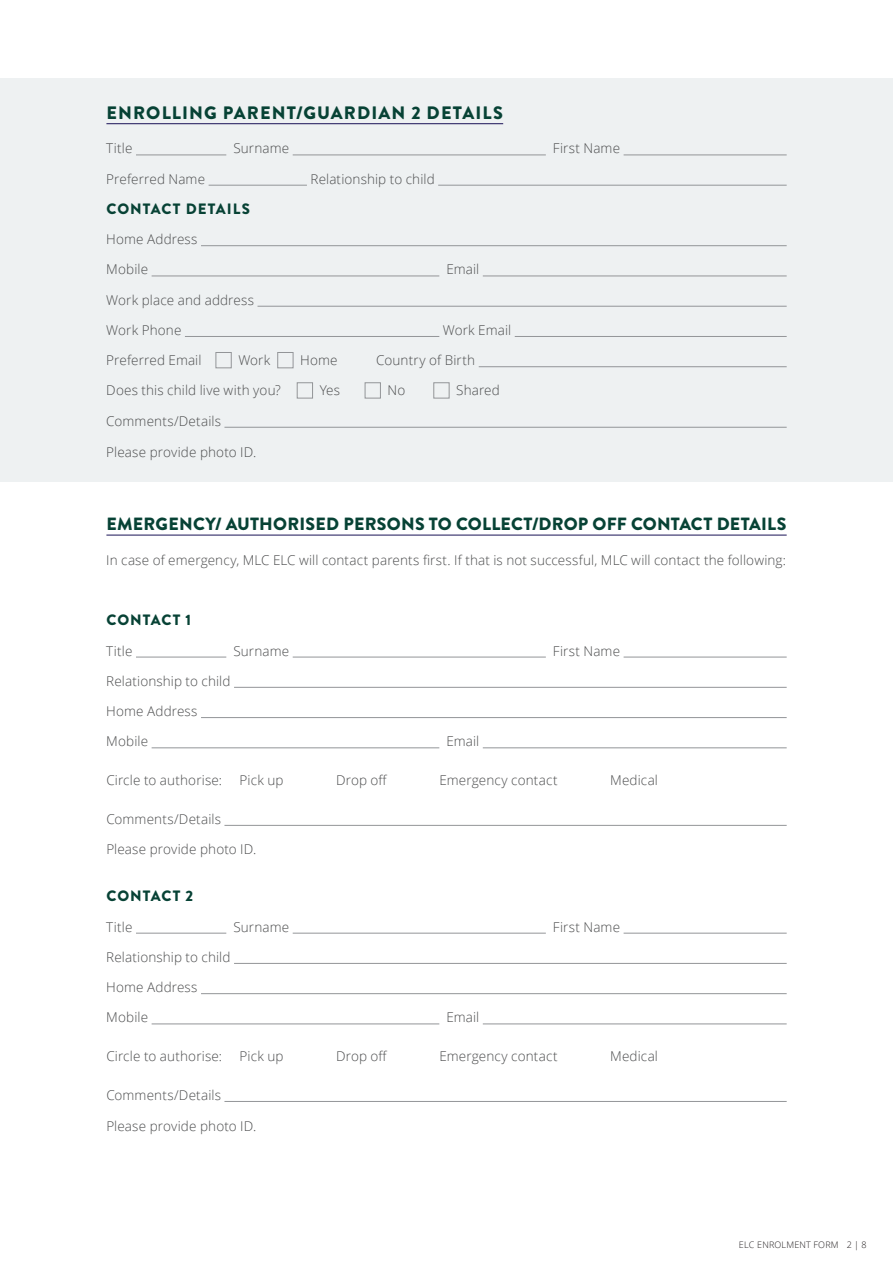
<style>
.page{position:relative;width:893px;height:1263px;background:#fff}
.page>*{position:absolute;margin:0;border:0;box-sizing:border-box;transform-origin:0 0}
.t1{font:900 18px "Brandon Grotesque";letter-spacing:.065em;color:#074235}
.t2{font:900 17.7px "Brandon Grotesque";letter-spacing:.015em;color:#074235}
.t3{font:900 15px "Brandon Grotesque";letter-spacing:.065em;color:#074235}
.t4{font:300 13.5px "Open Sans";letter-spacing:.01em;color:#4b4c4d}
.t5{font:300 9px "Open Sans";letter-spacing:.02em;color:#231f20}
</style>
<div class="page">
<div style="left:0;top:79px;width:893px;height:403px;background:#eef1f2"></div>
<hr style="left:106px;top:123px;width:397px;height:1px;background:#191156">
<hr style="left:136px;top:155px;width:90px;height:1px;background:#939598">
<hr style="left:293px;top:155px;width:253px;height:1px;background:#939598">
<hr style="left:624px;top:155px;width:163px;height:1px;background:#939598">
<hr style="left:209px;top:185px;width:98px;height:1px;background:#939598">
<hr style="left:438px;top:185px;width:349px;height:1px;background:#939598">
<hr style="left:201px;top:245px;width:586px;height:1px;background:#939598">
<hr style="left:152px;top:276px;width:287px;height:1px;background:#939598">
<hr style="left:483px;top:276px;width:304px;height:1px;background:#939598">
<hr style="left:257px;top:306px;width:530px;height:1px;background:#939598">
<hr style="left:185px;top:336px;width:254px;height:1px;background:#939598">
<hr style="left:515px;top:336px;width:272px;height:1px;background:#939598">
<hr style="left:479px;top:366px;width:308px;height:1px;background:#939598">
<hr style="left:224px;top:427px;width:563px;height:1px;background:#939598">
<hr style="left:106px;top:535px;width:681px;height:1px;background:#191156">
<hr style="left:136px;top:657px;width:90px;height:1px;background:#939598">
<hr style="left:293px;top:657px;width:253px;height:1px;background:#939598">
<hr style="left:624px;top:657px;width:163px;height:1px;background:#939598">
<hr style="left:234px;top:687px;width:553px;height:1px;background:#939598">
<hr style="left:201px;top:717px;width:586px;height:1px;background:#939598">
<hr style="left:152px;top:747px;width:287px;height:1px;background:#939598">
<hr style="left:483px;top:747px;width:304px;height:1px;background:#939598">
<hr style="left:224px;top:825px;width:563px;height:1px;background:#939598">
<hr style="left:136px;top:933px;width:90px;height:1px;background:#939598">
<hr style="left:293px;top:933px;width:253px;height:1px;background:#939598">
<hr style="left:624px;top:933px;width:163px;height:1px;background:#939598">
<hr style="left:234px;top:963px;width:553px;height:1px;background:#939598">
<hr style="left:201px;top:993px;width:586px;height:1px;background:#939598">
<hr style="left:152px;top:1023px;width:287px;height:1px;background:#939598">
<hr style="left:483px;top:1023px;width:304px;height:1px;background:#939598">
<hr style="left:224px;top:1101px;width:563px;height:1px;background:#939598">
<div style="left:216px;top:352px;width:16px;height:16px;border:1px solid #939598"></div>
<div style="left:277px;top:352px;width:16px;height:16px;border:1px solid #939598"></div>
<div style="left:297px;top:382px;width:16px;height:16px;border:1px solid #939598"></div>
<div style="left:365px;top:382px;width:16px;height:16px;border:1px solid #939598"></div>
<div style="left:433px;top:382px;width:16px;height:16px;border:1px solid #939598"></div>
<h1 class="t1" style="left:106px;top:100px;width:398px">ENROLLING PARENT/GUARDIAN 2 DETAILS</h1>
<p class="t4" style="left:106px;top:139px;width:28px">Title</p>
<p class="t4" style="left:233px;top:139px;width:57px">Surname</p>
<p class="t4" style="left:553px;top:139px;width:69px">First Name</p>
<p class="t4" style="left:106px;top:170px;width:100px">Preferred Name</p>
<p class="t4" style="left:311px;top:170px;width:126px">Relationship to child</p>
<p class="t3" style="left:106px;top:198px;width:145px">CONTACT DETAILS</p>
<p class="t4" style="left:106px;top:230px;width:93px">Home Address</p>
<p class="t4" style="left:106px;top:260px;width:43px">Mobile</p>
<p class="t4" style="left:446px;top:260px;width:34px">Email</p>
<p class="t4" style="left:106px;top:291px;width:149px">Work place and address</p>
<p class="t4" style="left:106px;top:321px;width:77px">Work Phone</p>
<p class="t4" style="left:443px;top:321px;width:70px">Work Email</p>
<p class="t4" style="left:106px;top:351px;width:97px">Preferred Email</p>
<p class="t4" style="left:238px;top:351px;width:33px">Work</p>
<p class="t4" style="left:300px;top:351px;width:39px">Home</p>
<p class="t4" style="left:376px;top:351px;width:101px">Country of Birth</p>
<p class="t4" style="left:106px;top:381px;width:176px">Does this child live with you?</p>
<p class="t4" style="left:320px;top:381px;width:22px">Yes</p>
<p class="t4" style="left:388px;top:381px;width:19px">No</p>
<p class="t4" style="left:456px;top:381px;width:45px">Shared</p>
<p class="t4" style="left:106px;top:412px;width:116px">Comments/Details</p>
<p class="t4" style="left:106px;top:443px;width:151px">Please provide photo ID.</p>
<h2 class="t2" style="left:106px;top:512px;width:681px">EMERGENCY/ AUTHORISED PERSONS TO COLLECT/DROP OFF CONTACT DETAILS</h2>
<p class="t4" style="left:106px;top:551px;width:681px">In case of emergency, MLC ELC will contact parents first. If that is not successful, MLC will contact the following:</p>
<p class="t3" style="left:106px;top:609px;width:86px">CONTACT 1</p>
<p class="t4" style="left:106px;top:641px;width:28px">Title</p>
<p class="t4" style="left:233px;top:641px;width:57px">Surname</p>
<p class="t4" style="left:553px;top:641px;width:69px">First Name</p>
<p class="t4" style="left:106px;top:672px;width:126px">Relationship to child</p>
<p class="t4" style="left:106px;top:702px;width:93px">Home Address</p>
<p class="t4" style="left:106px;top:732px;width:43px">Mobile</p>
<p class="t4" style="left:446px;top:732px;width:34px">Email</p>
<p class="t4" style="left:106px;top:771px;width:117px">Circle to authorise:</p>
<p class="t4" style="left:240px;top:771px;width:45px">Pick up</p>
<p class="t4" style="left:336px;top:771px;width:53px">Drop off</p>
<p class="t4" style="left:439px;top:771px;width:120px">Emergency contact</p>
<p class="t4" style="left:610px;top:771px;width:49px">Medical</p>
<p class="t4" style="left:106px;top:810px;width:116px">Comments/Details</p>
<p class="t4" style="left:106px;top:840px;width:151px">Please provide photo ID.</p>
<p class="t3" style="left:106px;top:885px;width:88px">CONTACT 2</p>
<p class="t4" style="left:106px;top:917px;width:28px">Title</p>
<p class="t4" style="left:233px;top:917px;width:57px">Surname</p>
<p class="t4" style="left:553px;top:917px;width:69px">First Name</p>
<p class="t4" style="left:106px;top:948px;width:126px">Relationship to child</p>
<p class="t4" style="left:106px;top:978px;width:93px">Home Address</p>
<p class="t4" style="left:106px;top:1008px;width:43px">Mobile</p>
<p class="t4" style="left:446px;top:1008px;width:34px">Email</p>
<p class="t4" style="left:106px;top:1047px;width:117px">Circle to authorise:</p>
<p class="t4" style="left:240px;top:1047px;width:45px">Pick up</p>
<p class="t4" style="left:336px;top:1047px;width:53px">Drop off</p>
<p class="t4" style="left:439px;top:1047px;width:120px">Emergency contact</p>
<p class="t4" style="left:610px;top:1047px;width:49px">Medical</p>
<p class="t4" style="left:106px;top:1086px;width:116px">Comments/Details</p>
<p class="t4" style="left:106px;top:1117px;width:151px">Please provide photo ID.</p>
<p class="t5" style="left:739px;top:1238px;width:129px">ELC ENROLMENT FORM 2 | 8</p>
</div>
